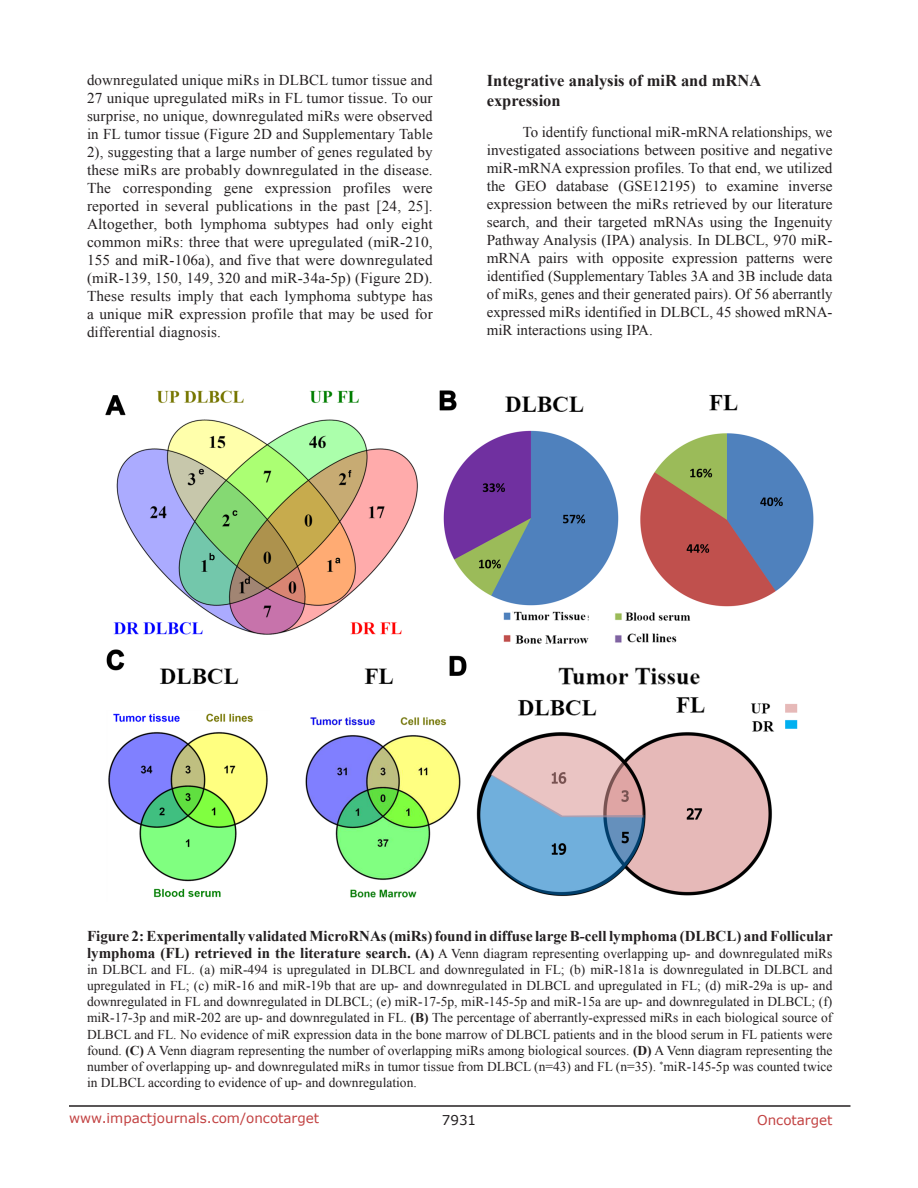
<style>
.page{position:relative;width:918px;height:1188px;background:#fff}
.page>*{position:absolute;margin:0;border:0;box-sizing:border-box;transform-origin:0 0}
.SubHeading{font:700 16.5px/19.8px "Times New Roman";color:#231f20}
.BodyText{font:15px/18px "Times New Roman";color:#231f20;text-align:justify}
.figuretext{font:700 15px "Times New Roman";color:#231f20}
.figuretext-2{font:13.5px/16.2px "Times New Roman";color:#231f20;text-align:justify}
.t1{font:13.5px "Verdana";color:#c24141}
.t2{font:13.5px "Verdana";color:#231f20}
.s1{font-weight:700;font-size:15px}
.s2{font-weight:700}
</style>
<div class="page">
<hr style="left:69px;top:1105px;width:781px;height:2px;background:#231f20">
<img style="left:105px;top:390px;width:709px;height:508px">
<p class="BodyText" style="left:87px;top:71px;width:347px">downregulated unique miRs in DLBCL tumor tissue and 27 unique upregulated miRs in FL tumor tissue. To our surprise, no unique, downregulated miRs were observed in FL tumor tissue (Figure 2D and Supplementary Table 2), suggesting that a large number of genes regulated by these miRs are probably downregulated in the disease.<br>The corresponding gene expression profiles were reported in several publications in the past [24, 25].<br>Altogether, both lymphoma subtypes had only eight common miRs: three that were upregulated (miR-210, 155 and miR-106a), and five that were downregulated (miR-139, 150, 149, 320 and miR-34a-5p) (Figure 2D).<br>These results imply that each lymphoma subtype has a unique miR expression profile that may be used for differential diagnosis.</p>
<p class="SubHeading" style="left:487px;top:70px;width:276px">Integrative analysis of miR and mRNA expression</p>
<p class="BodyText" style="left:487px;top:123px;width:347px;text-indent:36px">To identify functional miR-mRNA relationships, we investigated associations between positive and negative miR-mRNA expression profiles. To that end, we utilized the GEO database (GSE12195) to examine inverse expression between the miRs retrieved by our literature search, and their targeted mRNAs using the Ingenuity Pathway Analysis (IPA) analysis. In DLBCL, 970 miR&shy;mRNA pairs with opposite expression patterns were identified (Supplementary Tables 3A and 3B include data of miRs, genes and their generated pairs). Of 56 aberrantly expressed miRs identified in DLBCL, 45 showed mRNA&shy;miR interactions using IPA.</p>
<p class="figuretext" style="left:87px;top:926px;width:747px">Figure 2: Experimentally validated MicroRNAs (miRs) found in diffuse large B-cell lymphoma (DLBCL) and Follicular</p>
<p class="figuretext-2" style="left:87px;top:945px;width:747px"><span class="s1">lymphoma (FL) retrieved in the literature search.</span> <span class="s2">(A)</span> A Venn diagram representing overlapping up- and downregulated miRs in DLBCL and FL. (a) miR-494 is upregulated in DLBCL and downregulated in FL; (b) miR-181a is downregulated in DLBCL and upregulated in FL; (c) miR-16 and miR-19b that are up- and downregulated in DLBCL and upregulated in FL; (d) miR-29a is up- and downregulated in FL and downregulated in DLBCL; (e) miR-17-5p, miR-145-5p and miR-15a are up- and downregulated in DLBCL; (f) miR-17-3p and miR-202 are up- and downregulated in FL. <span class="s2">(B)</span> The percentage of aberrantly-expressed miRs in each biological source of DLBCL and FL. No evidence of miR expression data in the bone marrow of DLBCL patients and in the blood serum in FL patients were found. <span class="s2">(C)</span> A Venn diagram representing the number of overlapping miRs among biological sources. <span class="s2">(D)</span> A Venn diagram representing the number of overlapping up- and downregulated miRs in tumor tissue from DLBCL (n=43) and FL (n=35). <sup>*</sup>miR-145-5p was counted twice in DLBCL according to evidence of up- and downregulation.</p>
<p class="t1" style="left:69px;top:1109px;width:252px">www.impactjournals.com/oncotarget</p>
<p class="t2" style="left:442px;top:1111px;width:36px">7931</p>
<p class="t1" style="left:757px;top:1111px;width:77px">Oncotarget</p>
</div>
